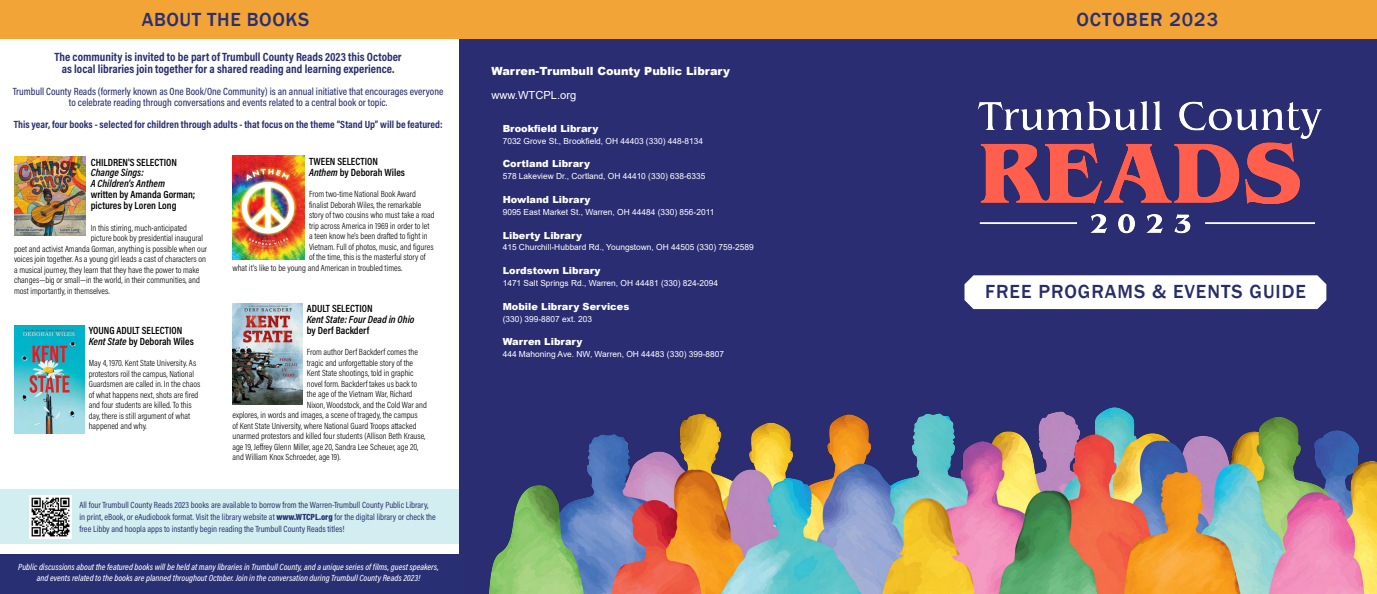
<style>
.page{position:relative;width:1377px;height:594px;background:#fff}
.page>*{position:absolute;margin:0;border:0;box-sizing:border-box;transform-origin:0 0}
.t1{font:500 19.5px "Franklin Gothic";letter-spacing:.05em;color:#272c6b}
.t2{font:500 19.5px "Franklin Gothic";letter-spacing:.03em;color:#292f73}
.t3{font:500 19.5px "Franklin Gothic";letter-spacing:.05em;color:#292f73}
.t4{font:700 12px "Acumin Pro Cond";color:#292f71}
.t5{font:900 11.25px "Arial";color:#fff}
.t6{font:11.18px "Arial";color:#fff}
.t7{font:500 10.5px/10.9px "Acumin Pro Cond";color:#292f71;text-align:center}
.t8{font:600 10.5px "Acumin Pro Cond";color:#000}
.t9{font:700 10.5px "Acumin Pro Cond";color:#292f71}
.t10{font:italic 600 10.5px "Acumin Pro Cond";color:#000}
.t11{font:900 9.75px "Arial";color:#fff}
.t12{font:300 9px/10.5px "Acumin Pro Cond";color:#000}
.t13{font:9px/12px "Acumin Pro Cond";color:#292f71}
.t14{font:italic 500 9px/10.9px "Acumin Pro Cond";color:#fff;text-align:center}
.t15{font:8.4px "Arial";color:#fff}
.s1{font-style:italic}
.s2{font-weight:900}
</style>
<div class="page">
<div style="left:0;top:489px;width:459px;height:55px;background:#d2eef0"></div>
<div style="left:459px;top:0;width:918px;height:594px;background:#2b2d73"></div>
<img style="left:977px;top:101px;width:345px;height:133px">
<img style="left:488px;top:407px;width:889px;height:187px">
<div style="left:0;top:0;width:1377px;height:39px;background:#f3a437"></div>
<div style="left:0;top:555px;width:464px;height:39px;background:#292f73"></div>
<div style="left:965px;top:275px;width:361px;height:34px;background:#fff"></div>
<img style="left:232px;top:155px;width:72px;height:104px">
<img style="left:14px;top:326px;width:70px;height:107px">
<img style="left:232px;top:304px;width:70px;height:101px">
<img style="left:14px;top:157px;width:72px;height:79px">
<img style="left:30px;top:496px;width:42px;height:42px">
<p class="t2" style="left:142px;top:7px;width:169px">ABOUT THE BOOKS</p>
<p class="t4" style="left:55px;top:49px;width:349px">The community is invited to be part of Trumbull County Reads 2023 this October</p>
<p class="t4" style="left:62px;top:61px;width:334px">as local libraries join together for a shared reading and learning experience.</p>
<p class="t7" style="left:13px;top:86px;width:432px">Trumbull County Reads (formerly known as One Book/One Community) is an annual initiative that encourages everyone to celebrate reading through conversations and events related to a central book or topic.</p>
<p class="t9" style="left:14px;top:117px;width:430px">This year, four books - selected for children through adults - that focus on the theme “Stand Up” will be featured:</p>
<p class="t8" style="left:91px;top:155px;width:88px">CHILDREN'S SELECTION</p>
<p class="t10" style="left:91px;top:166px;width:54px">Change Sings:</p>
<p class="t10" style="left:91px;top:177px;width:76px">A Children's Anthem</p>
<p class="t8" style="left:91px;top:188px;width:106px">written by Amanda Gorman;</p>
<p class="t8" style="left:91px;top:199px;width:87px">pictures by Loren Long</p>
<p class="t12" style="left:91px;top:222px;width:98px">In this stirring, much-anticipated</p>
<p class="t12" style="left:91px;top:233px;width:114px">picture book by presidential inaugural</p>
<p class="t12" style="left:14px;top:243px;width:195px">poet and activist Amanda Gorman, anything is possible when our</p>
<p class="t12" style="left:14px;top:254px;width:193px">voices join together. As a young girl leads a cast of characters on</p>
<p class="t12" style="left:14px;top:264px;width:187px">a musical journey, they learn that they have the power to make</p>
<p class="t12" style="left:14px;top:275px;width:187px">changes—big or small—in the world, in their communities, and</p>
<p class="t12" style="left:14px;top:285px;width:97px">most importantly, in themselves.</p>
<p class="t8" style="left:89px;top:323px;width:95px">YOUNG ADULT SELECTION</p>
<p class="t8" style="left:89px;top:334px;width:107px"><span class="s1">Kent State</span> by Deborah Wiles</p>
<p class="t12" style="left:89px;top:358px;width:113px">May 4, 1970. Kent State University. As protestors roil the campus, National Guardsmen are called in. In the chaos of what happens next, shots are fired and four students are killed. To this day, there is still argument of what happened and why.</p>
<p class="t8" style="left:309px;top:154px;width:70px">TWEEN SELECTION</p>
<p class="t8" style="left:309px;top:165px;width:97px"><span class="s1">Anthem</span> by Deborah Wiles</p>
<p class="t12" style="left:309px;top:189px;width:108px">From two-time National Book Award</p>
<p class="t12" style="left:309px;top:199px;width:114px">finalist Deborah Wiles, the remarkable</p>
<p class="t12" style="left:309px;top:210px;width:127px">story of two cousins who must take a road</p>
<p class="t12" style="left:309px;top:220px;width:122px">trip across America in 1969 in order to let</p>
<p class="t12" style="left:309px;top:231px;width:120px">a teen know he's been drafted to fight in</p>
<p class="t12" style="left:309px;top:241px;width:126px">Vietnam. Full of photos, music, and figures</p>
<p class="t12" style="left:309px;top:252px;width:118px">of the time, this is the masterful story of</p>
<p class="t12" style="left:233px;top:262px;width:171px">what it's like to be young and American in troubled times.</p>
<p class="t8" style="left:307px;top:302px;width:67px">ADULT SELECTION</p>
<p class="t10" style="left:307px;top:313px;width:109px">Kent State: Four Dead in Ohio</p>
<p class="t8" style="left:307px;top:324px;width:64px">by Derf Backderf</p>
<p class="t12" style="left:307px;top:347px;width:113px">From author Derf Backderf comes the</p>
<p class="t12" style="left:307px;top:357px;width:108px">tragic and unforgettable story of the</p>
<p class="t12" style="left:307px;top:368px;width:108px">Kent State shootings, told in graphic</p>
<p class="t12" style="left:307px;top:378px;width:112px">novel form. Backderf takes us back to</p>
<p class="t12" style="left:307px;top:389px;width:107px">the age of the Vietnam War, Richard</p>
<p class="t12" style="left:307px;top:399px;width:122px">Nixon, Woodstock, and the Cold War and</p>
<p class="t12" style="left:232px;top:410px;width:187px">explores, in words and images, a scene of tragedy, the campus</p>
<p class="t12" style="left:232px;top:420px;width:186px">of Kent State University, where National Guard Troops attacked</p>
<p class="t12" style="left:232px;top:431px;width:194px">unarmed protestors and killed four students (Allison Beth Krause,</p>
<p class="t12" style="left:232px;top:441px;width:187px">age 19, Jeffrey Glenn Miller, age 20, Sandra Lee Scheuer, age 20,</p>
<p class="t12" style="left:232px;top:452px;width:110px">and William Knox Schroeder, age 19).</p>
<p class="t13" style="left:80px;top:498px;width:358px">All four Trumbull County Reads 2023 books are available to borrow from the Warren-Trumbull County Public Library, in print, eBook, or eAudiobook format. Visit the library website at <span class="s2">www.WTCPL.org</span> for the digital library or check the free Libby and hoopla apps to instantly begin reading the Trumbull County Reads titles!</p>
<p class="t14" style="left:18px;top:561px;width:422px">Public discussions about the featured books will be held at many libraries in Trumbull County, and a unique series of films, guest speakers, and events related to the books are planned throughout October. Join in the conversation during Trumbull County Reads 2023!</p>
<p class="t5" style="left:491px;top:63px;width:240px">Warren-Trumbull County Public Library</p>
<p class="t6" style="left:491px;top:87px;width:86px">www.WTCPL.org</p>
<p class="t11" style="left:503px;top:121px;width:97px">Brookfield Library</p>
<p class="t15" style="left:503px;top:135px;width:202px">7032 Grove St., Brookfield, OH 44403 (330) 448-8134</p>
<p class="t11" style="left:503px;top:157px;width:89px">Cortland Library</p>
<p class="t15" style="left:503px;top:171px;width:204px">578 Lakeview Dr., Cortland, OH 44410 (330) 638-6335</p>
<p class="t11" style="left:503px;top:192px;width:89px">Howland Library</p>
<p class="t15" style="left:503px;top:206px;width:213px">9095 East Market St., Warren, OH 44484 (330) 856-2011</p>
<p class="t11" style="left:503px;top:228px;width:81px">Liberty Library</p>
<p class="t15" style="left:503px;top:242px;width:253px">415 Churchill-Hubbard Rd., Youngstown, OH 44505 (330) 759-2589</p>
<p class="t11" style="left:503px;top:264px;width:99px">Lordstown Library</p>
<p class="t15" style="left:503px;top:277px;width:217px">1471 Salt Springs Rd., Warren, OH 44481 (330) 824-2094</p>
<p class="t11" style="left:503px;top:299px;width:128px">Mobile Library Services</p>
<p class="t15" style="left:503px;top:313px;width:91px">(330) 399-8807 ext. 203</p>
<p class="t11" style="left:503px;top:335px;width:81px">Warren Library</p>
<p class="t15" style="left:503px;top:348px;width:223px">444 Mahoning Ave. NW, Warren, OH 44483 (330) 399-8807</p>
<p class="t3" style="left:1076px;top:7px;width:143px">OCTOBER 2023</p>
<p class="t1" style="left:985px;top:279px;width:322px">FREE PROGRAMS &amp; EVENTS GUIDE</p>
</div>
